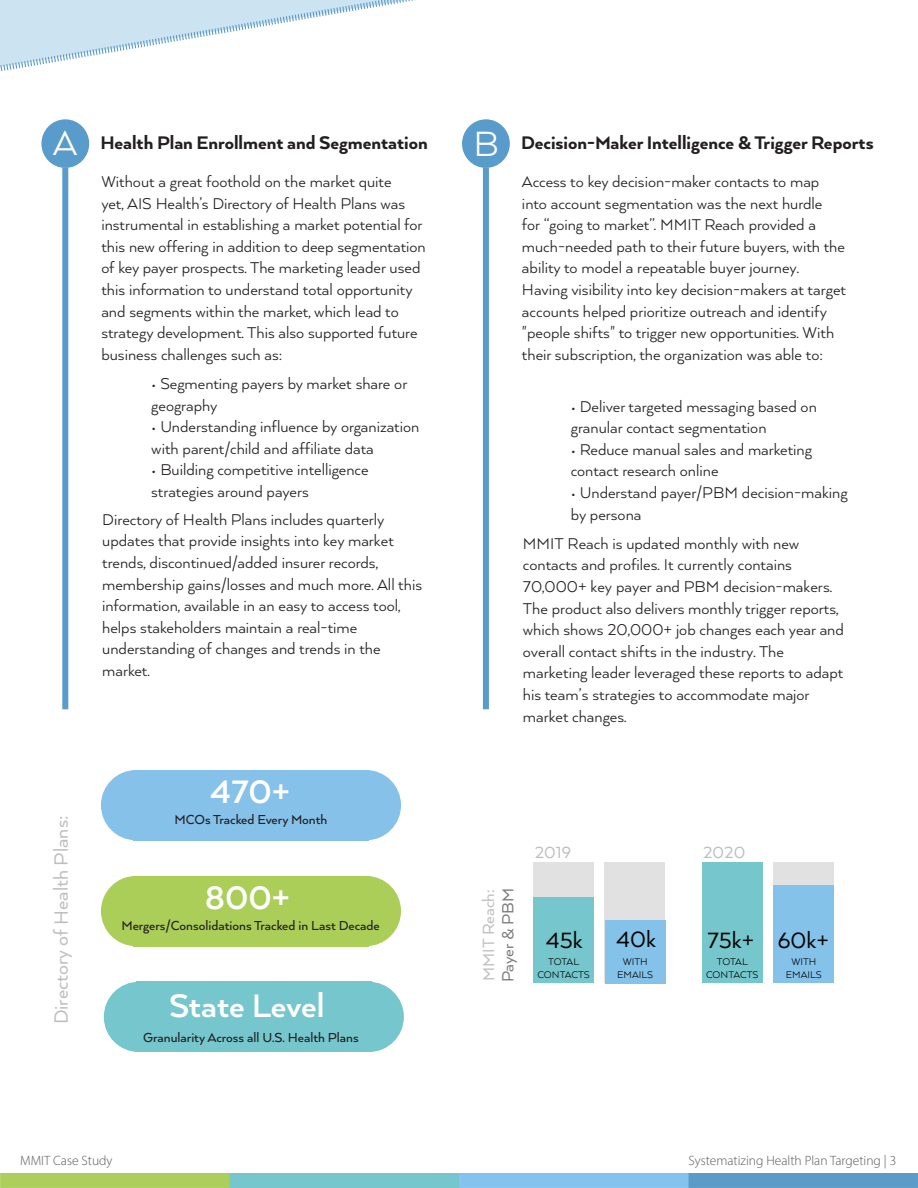
<style>
.page{position:relative;width:918px;height:1188px;background:#fff}
.page>*{position:absolute;margin:0;border:0;box-sizing:border-box;transform-origin:0 0}
.t1{font:40.5px "Arquitecta";color:#fff}
.t2{font:700 37.5px "Arquitecta";color:#fff}
.t3{font:25.5px "Arquitecta";color:#040503}
.t4{font:22.2px "Arquitecta";color:#bfbebe}
.t5{font:800 21px "Arquitecta";color:#231f20}
.t6{font:18.6px/19.6px "Arquitecta";color:#bfbebe}
.t7{font:18px/21.6px "Arquitecta";color:#231f20}
.t8{font:500 15px "Arquitecta";color:#231f20}
.t9{font:300 13.5px "Myriad Pro";color:#57585a}
.t10{font:11.1px/13.4px "Arquitecta";color:#040503;text-align:center}
.s1{color:#7b797a}
</style>
<div class="page">
<div style="left:41px;top:119px;width:48px;height:49px;background:#599bca;border-radius:50%"></div>
<div style="left:62px;top:168px;width:6px;height:541px;background:#599bca"></div>
<div style="left:462px;top:119px;width:48px;height:49px;background:#599bca;border-radius:50%"></div>
<div style="left:483px;top:168px;width:6px;height:541px;background:#599bca"></div>
<div style="left:133px;top:770px;width:236px;height:70px;background:#86c1e9"></div>
<div style="left:101px;top:770px;width:70px;height:70px;background:#86c1e9;border-radius:50%"></div>
<div style="left:331px;top:770px;width:70px;height:70px;background:#86c1e9;border-radius:50%"></div>
<div style="left:533px;top:862px;width:61px;height:121px;background:#e0e1e0"></div>
<div style="left:533px;top:898px;width:61px;height:85px;background:#76c7cd"></div>
<div style="left:605px;top:862px;width:60px;height:121px;background:#e0e1e0"></div>
<div style="left:605px;top:920px;width:60px;height:63px;background:#85c2ea"></div>
<div style="left:702px;top:862px;width:61px;height:121px;background:#76c7cd"></div>
<div style="left:773px;top:862px;width:61px;height:121px;background:#e0e1e0"></div>
<div style="left:774px;top:885px;width:60px;height:98px;background:#85c2ea"></div>
<div style="left:133px;top:876px;width:236px;height:70px;background:#abce59"></div>
<div style="left:101px;top:876px;width:70px;height:70px;background:#abce59;border-radius:50%"></div>
<div style="left:331px;top:876px;width:70px;height:70px;background:#abce59;border-radius:50%"></div>
<div style="left:136px;top:982px;width:235px;height:70px;background:#76c7cd"></div>
<div style="left:104px;top:982px;width:70px;height:70px;background:#76c7cd;border-radius:50%"></div>
<div style="left:334px;top:982px;width:70px;height:70px;background:#76c7cd;border-radius:50%"></div>
<svg style="left:0;top:0;width:416px;height:72px"></svg>
<img style="left:0;top:1174px;width:918px;height:14px">
<p class="t1" style="left:53px;top:118px;width:26px">A</p>
<p class="t5" style="left:100px;top:130px;width:329px">Health Plan Enrollment and Segmentation</p>
<p class="t7" style="left:101px;top:170px;width:326px">Without a great foothold on the market quite<br>yet, AIS Health’s Directory of Health Plans was instrumental in establishing a market potential for this new offering in addition to deep segmentation of key payer prospects. The marketing leader used this information to understand total opportunity and segments within the market, which lead to strategy development. This also supported future business challenges such as:</p>
<p class="t7" style="left:151px;top:372px;width:258px">• Segmenting payers by market share or geography</p>
<p class="t7" style="left:151px;top:415px;width:270px">• Understanding influence by organization with parent/child and affiliate data</p>
<p class="t7" style="left:151px;top:458px;width:219px">• Building competitive intelligence</p>
<p class="t7" style="left:151px;top:480px;width:159px">strategies around payers</p>
<p class="t7" style="left:102px;top:508px;width:321px">Directory of Health Plans includes quarterly updates that provide insights into key market trends, discontinued/added insurer records, membership gains/losses and much more. All this information, available in an easy to access tool, helps stakeholders maintain a real-time understanding of changes and trends in the market.</p>
<p class="t4" style="left:47px;top:1024px;width:210px;rotate:-90deg">Directory of Health Plans:</p>
<p class="t2" style="left:210px;top:768px;width:81px">470+</p>
<p class="t8" style="left:175px;top:810px;width:154px">MCOs Tracked Every Month</p>
<p class="t2" style="left:205px;top:874px;width:87px">800+</p>
<p class="t8" style="left:122px;top:916px;width:260px">Mergers/Consolidations Tracked in Last Decade</p>
<p class="t2" style="left:169px;top:982px;width:157px">State Level</p>
<p class="t8" style="left:143px;top:1028px;width:217px">Granularity Across all U.S. Health Plans</p>
<p class="t1" style="left:474px;top:119px;width:27px">B</p>
<p class="t5" style="left:521px;top:130px;width:354px">Decision-Maker Intelligence &amp; Trigger Reports</p>
<p class="t7" style="left:522px;top:170px;width:326px">Access to key decision-maker contacts to map into account segmentation was the next hurdle<br>for “going to market”. MMIT Reach provided a much-needed path to their future buyers, with the ability to model a repeatable buyer journey.<br>Having visibility into key decision-makers at target accounts helped prioritize outreach and identify "people shifts" to trigger new opportunities. With their subscription, the organization was able to:</p>
<p class="t7" style="left:571px;top:395px;width:248px">• Deliver targeted messaging based on granular contact segmentation</p>
<p class="t7" style="left:571px;top:438px;width:243px">• Reduce manual sales and marketing contact research online</p>
<p class="t7" style="left:571px;top:481px;width:279px">• Understand payer/PBM decision-making</p>
<p class="t7" style="left:523px;top:499px;width:278px;line-height:29.2px;text-indent:48px">by persona<br>MMIT Reach is updated monthly with new</p>
<p class="t7" style="left:523px;top:554px;width:323px">contacts and profiles. It currently contains 70,000+ key payer and PBM decision-makers.<br>The product also delivers monthly trigger reports, which shows 20,000+ job changes each year and overall contact shifts in the industry. The marketing leader leveraged these reports to adapt his team’s strategies to accommodate major market changes.</p>
<p class="t6" style="left:478px;top:982px;width:96px;rotate:-90deg">MMIT Reach:<br><span class="s1">Payer &amp; PBM</span></p>
<p class="t6" style="left:535px;top:842px;width:38px">2019</p>
<p class="t6" style="left:703px;top:842px;width:44px">2020</p>
<p class="t3" style="left:546px;top:924px;width:39px">45k</p>
<p class="t3" style="left:616px;top:924px;width:41px">40k</p>
<p class="t10" style="left:537px;top:954px;width:54px">TOTAL<br>CONTACTS</p>
<p class="t10" style="left:617px;top:954px;width:37px">WITH<br>EMAILS</p>
<p class="t3" style="left:707px;top:924px;width:49px">75k+</p>
<p class="t10" style="left:706px;top:954px;width:54px">TOTAL<br>CONTACTS</p>
<p class="t10" style="left:786px;top:954px;width:37px">WITH<br>EMAILS</p>
<p class="t3" style="left:777px;top:925px;width:53px">60k+</p>
<p class="t9" style="left:20px;top:1153px;width:94px">MMIT Case Study</p>
<p class="t9" style="left:689px;top:1153px;width:209px">Systematizing Health Plan Targeting | 3</p>
</div>
